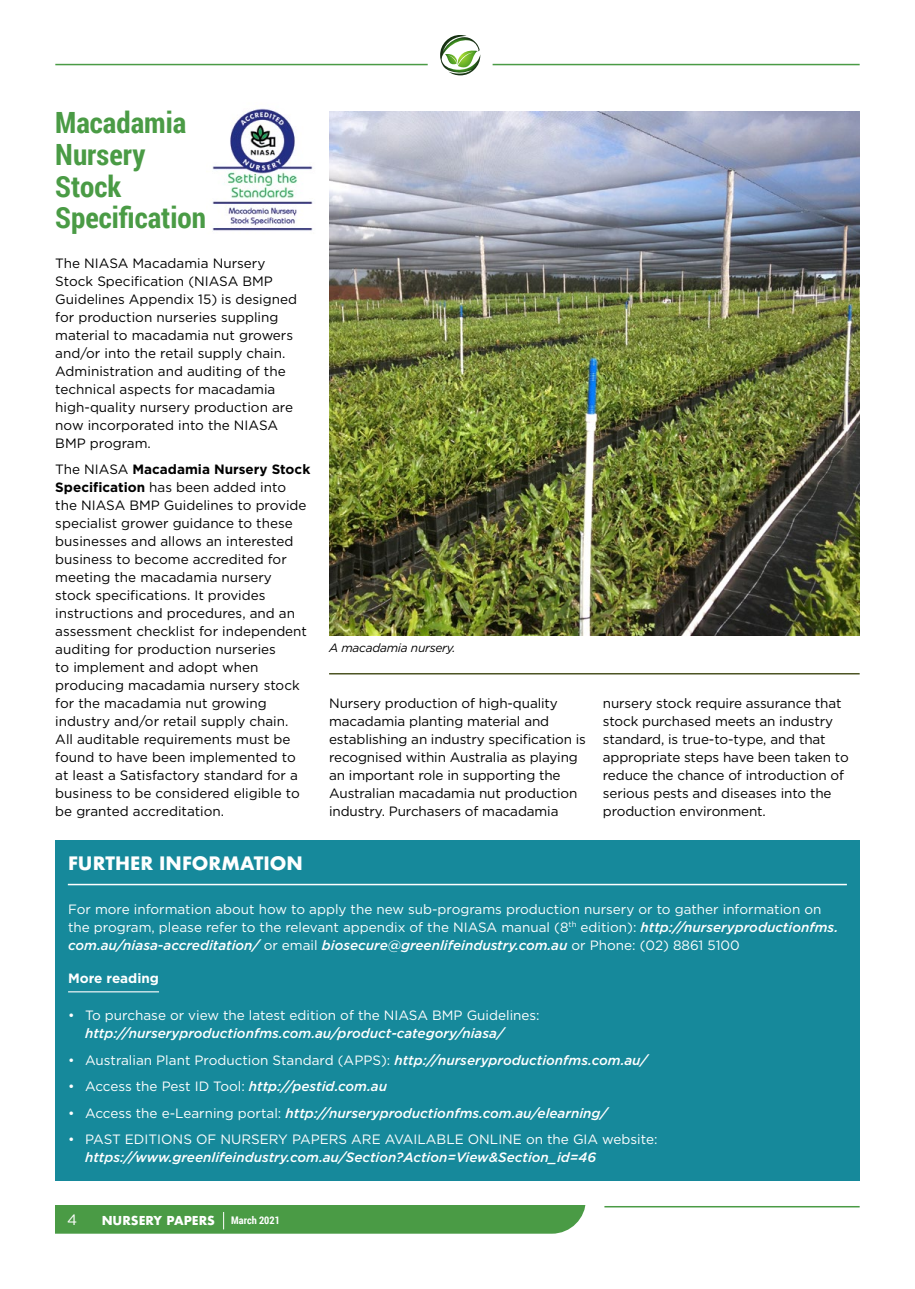
<style>
.page{position:relative;width:915px;height:1289px;background:#fff}
.page>*{position:absolute;margin:0;border:0;box-sizing:border-box;transform-origin:0 0}
.t1{font:700 29.25px/32px "Roboto Condensed";color:#4a9b45}
.t2{font:700 18px "Futura";color:#fff}
.t3{font:15px "Gotham";color:#fff}
.t4{font:13.5px/18px "Gotham";color:#000}
.t5{font:13.5px/18px "Gotham";color:#fff}
.t6{font:italic 500 13.5px "Gotham";color:#fff}
.t7{font:700 13.5px "Gotham";color:#fff}
.t8{font:italic 12px "Gotham";letter-spacing:-.02em;color:#000}
.t9{font:700 12px "Futura";color:#fff}
.t10{font:700 10.5px "Roboto Condensed";color:#fff}
.s1{font-weight:700}
.s2{font-weight:500;font-style:italic}
.s3{font-weight:400;font-style:normal}
</style>
<div class="page">
<hr style="left:492px;top:64px;width:367px;height:1px;background:#4a9b45">
<hr style="left:55px;top:64px;width:372px;height:1px;background:#4a9b45">
<svg style="left:440px;top:35px;width:40px;height:40px"></svg>
<hr style="left:604px;top:1205px;width:255px;height:2px;background:#4a9b45">
<div style="left:55px;top:1205px;width:530px;height:28px;background:#4a9b45"></div>
<div style="left:55px;top:840px;width:804px;height:341px;background:#16899b"></div>
<hr style="left:68px;top:991px;width:91px;height:1px;background:#fff">
<hr style="left:68px;top:883px;width:778px;height:2px;background:#fff">
<img style="left:329px;top:112px;width:530px;height:523px">
<hr style="left:329px;top:673px;width:530px;height:1px;background:#4c5424">
<img style="left:212px;top:108px;width:101px;height:123px">
<h1 class="t1" style="left:55px;top:105px;width:152px">Macadamia<br>Nursery<br>Stock<br>Specification</h1>
<p class="t4" style="left:55px;top:254px;width:243px">The NIASA Macadamia Nursery<br>Stock Specification (NIASA BMP<br>Guidelines Appendix 15) is designed for production nurseries suppling material to macadamia nut growers and/or into the retail supply chain.<br>Administration and auditing of the technical aspects for macadamia high-quality nursery production are now incorporated into the NIASA<br>BMP program.</p>
<p class="t4" style="left:55px;top:460px;width:256px">The NIASA <span class="s1">Macadamia Nursery Stock Specification</span> has been added into the NIASA BMP Guidelines to provide specialist grower guidance to these businesses and allows an interested business to become accredited for meeting the macadamia nursery stock specifications. It provides instructions and procedures, and an assessment checklist for independent auditing for production nurseries<br>to implement and adopt when producing macadamia nursery stock for the macadamia nut growing industry and/or retail supply chain.<br>All auditable requirements must be found to have been implemented to at least a Satisfactory standard for a business to be considered eligible to be granted accreditation.</p>
<p class="t8" style="left:329px;top:641px;width:128px">A macadamia nursery.</p>
<p class="t4" style="left:329px;top:694px;width:258px">Nursery production of high-quality macadamia planting material and establishing an industry specification is recognised within Australia as playing an important role in supporting the Australian macadamia nut production industry. Purchasers of macadamia</p>
<p class="t4" style="left:602px;top:694px;width:247px">nursery stock require assurance that stock purchased meets an industry standard, is true-to-type, and that appropriate steps have been taken to reduce the chance of introduction of serious pests and diseases into the production environment.</p>
<h2 class="t2" style="left:68px;top:850px;width:236px">FURTHER INFORMATION</h2>
<p class="t5" style="left:68px;top:899px;width:771px">For more information about how to apply the new sub-programs production nursery or to gather information on the program, please refer to the relevant appendix of the NIASA manual (8<sup>th</sup> edition): <span class="s2">http://nurseryproductionfms. com.au/niasa-accreditation/</span> or email <span class="s2">biosecure@greenlifeindustry.com.au</span> or Phone: (02) 8861 5100</p>
<p class="t7" style="left:68px;top:970px;width:92px">More reading</p>
<p class="t5" style="left:68px;top:1005px;width:473px">• To purchase or view the latest edition of the NIASA BMP Guidelines:</p>
<p class="t6" style="left:85px;top:1025px;width:420px">http://nurseryproductionfms.com.au/product-category/niasa/</p>
<p class="t5" style="left:68px;top:1050px;width:580px">• Australian Plant Production Standard (APPS): <span class="s2">http://nurseryproductionfms.com.au/</span></p>
<p class="t5" style="left:68px;top:1076px;width:320px">• Access the Pest ID Tool: <span class="s2">http://pestid.com.au</span></p>
<p class="t6" style="left:68px;top:1105px;width:541px"><span class="s3">• Access the e-Learning portal:</span> http://nurseryproductionfms.com.au/elearning/</p>
<p class="t5" style="left:68px;top:1129px;width:590px">• PAST EDITIONS OF NURSERY PAPERS ARE AVAILABLE ONLINE on the GIA website:</p>
<p class="t6" style="left:85px;top:1149px;width:512px">https://www.greenlifeindustry.com.au/Section?Action=View&amp;Section_id=46</p>
<p class="t3" style="left:67px;top:1211px;width:12px">4</p>
<p class="t9" style="left:102px;top:1211px;width:115px">NURSERY PAPERS</p>
<p class="t10" style="left:231px;top:1212px;width:50px">March 2021</p>
</div>
